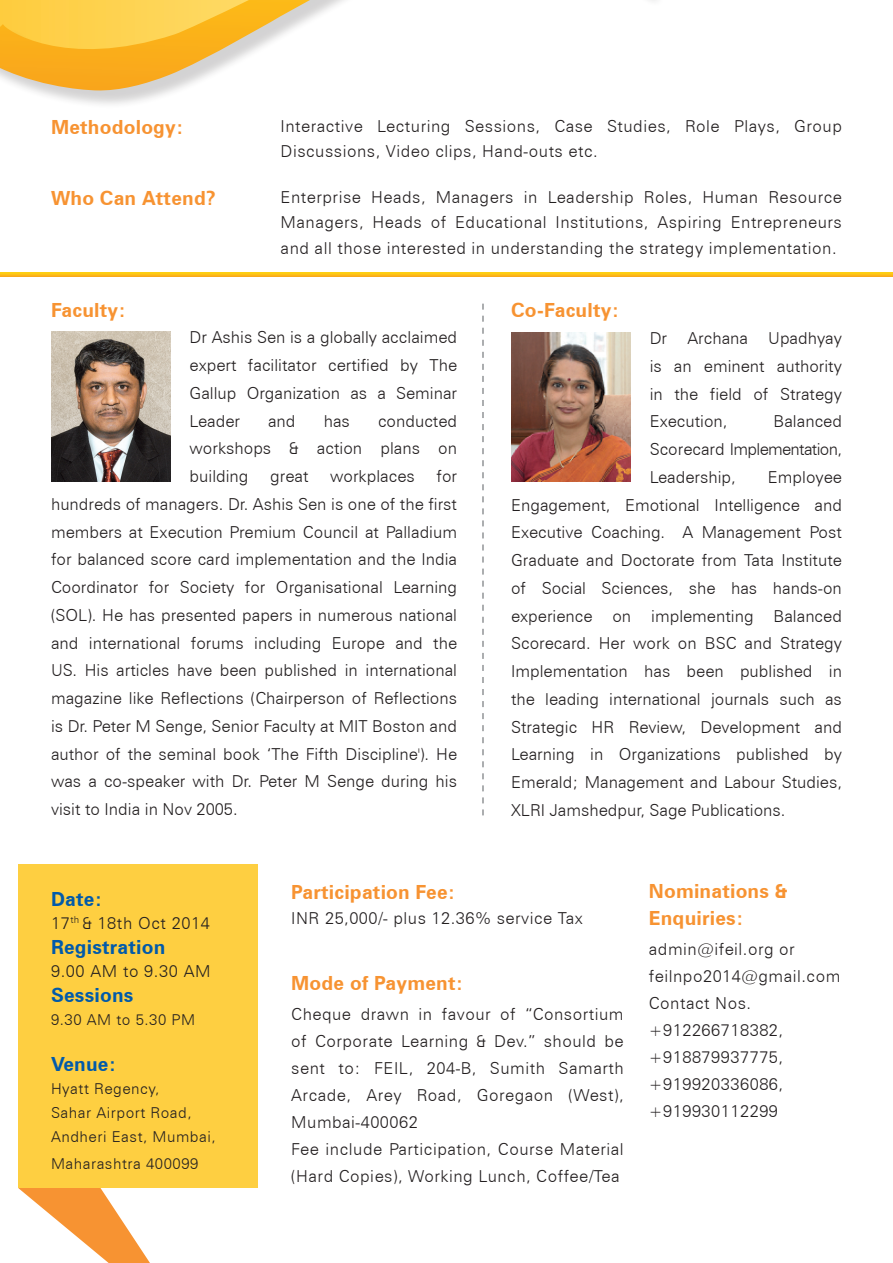
<style>
.page{position:relative;width:893px;height:1263px;background:#fff}
.page>*{position:absolute;margin:0;border:0;box-sizing:border-box;transform-origin:0 0}
.t1{font:700 19.5px/27px "Zurich BT";letter-spacing:.01em;color:#f79332}
.t2{font:700 19.5px "Zurich BT";letter-spacing:.01em;color:#015aaa}
.t3{font:300 16.5px/27.8px "Zurich BT";letter-spacing:.03em;color:#231f20;text-align:justify}
.t4{font:300 16.5px "Zurich BT";color:#231f20}
.t5{font:300 15px/24px "Zurich BT";letter-spacing:.035em;color:#231f20}
</style>
<div class="page">
<hr style="left:0;top:273px;width:893px;height:3px;background:#fdc117">
<img style="left:51px;top:332px;width:120px;height:149px">
<img style="left:511px;top:333px;width:120px;height:149px">
<svg style="left:18px;top:1188px;width:132px;height:75px"></svg>
<div style="left:18px;top:865px;width:239px;height:323px;background:#fecf41"></div>
<svg style="left:0;top:0;width:310px;height:91px"></svg>
<svg style="left:482px;top:304px;width:2px;height:511px"></svg>
<p class="t1" style="left:51px;top:113px;width:134px">Methodology:</p>
<p class="t1" style="left:51px;top:184px;width:166px">Who Can Attend?</p>
<p class="t1" style="left:51px;top:297px;width:76px">Faculty:</p>
<p class="t3" style="left:281px;top:113px;width:563px;line-height:25.5px">Interactive Lecturing Sessions, Case Studies, Role Plays, Group<br>Discussions, Video clips, Hand-outs etc.</p>
<p class="t3" style="left:281px;top:184px;width:563px;line-height:25.5px">Enterprise Heads, Managers in Leadership Roles, Human Resource Managers, Heads of Educational Institutions, Aspiring Entrepreneurs and all those interested in understanding the strategy implementation.</p>
<p class="t1" style="left:511px;top:297px;width:109px">Co-Faculty:</p>
<p class="t3" style="left:190px;top:324px;width:269px">Dr Ashis Sen is a globally acclaimed expert facilitator certified by The Gallup Organization as a Seminar Leader</p>
<p class="t3" style="left:190px;top:407px;width:269px;text-indent:188px">conducted workshops &amp; action plans on building</p>
<p class="t3" style="left:268px;top:407px;width:29px">and</p>
<p class="t3" style="left:324px;top:407px;width:28px">has</p>
<p class="t3" style="left:51px;top:462px;width:408px;text-indent:386px">for hundreds of managers. Dr. Ashis Sen is one of the first members at Execution Premium Council at Palladium for balanced score card implementation and the India Coordinator for Society for Organisational Learning (SOL). He has presented papers in numerous national and international forums including Europe and the US. His articles have been published in international magazine like Reflections (Chairperson of Reflections is Dr. Peter M Senge, Senior Faculty at MIT Boston and author of the seminal book ‘The Fifth Discipline'). He was a co-speaker with Dr. Peter M Senge during his visit to India in Nov 2005.</p>
<p class="t3" style="left:270px;top:462px;width:40px">great</p>
<p class="t4" style="left:330px;top:466px;width:86px">workplaces</p>
<p class="t3" style="left:650px;top:324px;width:194px">Dr Archana Upadhyay is an eminent authority in the field of Strategy Execution,</p>
<p class="t3" style="left:650px;top:408px;width:194px;text-indent:124px">Balanced Scorecard Implementation, Leadership,</p>
<p class="t3" style="left:511px;top:463px;width:332px;text-indent:257px">Employee Engagement, Emotional Intelligence and Executive Coaching. A Management Post Graduate and Doctorate from Tata Institute of Social Sciences, she has hands-on experience on implementing Balanced Scorecard. Her work on BSC and Strategy Implementation has been published in the leading international journals such as Strategic HR Review, Development and Learning in Organizations published by Emerald; Management and Labour Studies, XLRI Jamshedpur, Sage Publications.</p>
<p class="t2" style="left:51px;top:887px;width:53px">Date:</p>
<p class="t3" style="left:51px;top:909px;width:160px">17<sup>th</sup> &amp; 18th Oct 2014</p>
<p class="t2" style="left:51px;top:935px;width:116px">Registration</p>
<p class="t3" style="left:51px;top:957px;width:161px">9.00 AM to 9.30 AM</p>
<p class="t2" style="left:51px;top:983px;width:84px">Sessions</p>
<p class="t5" style="left:51px;top:1007px;width:146px">9.30 AM to 5.30 PM</p>
<p class="t2" style="left:51px;top:1053px;width:67px">Venue:</p>
<p class="t5" style="left:51px;top:1076px;width:166px">Hyatt Regency,<br>Sahar Airport Road,<br>Andheri East, Mumbai,</p>
<p class="t5" style="left:51px;top:1151px;width:149px">Maharashtra 400099</p>
<p class="t1" style="left:291px;top:878px;width:166px">Participation Fee:</p>
<p class="t3" style="left:291px;top:904px;width:293px">INR 25,000/- plus 12.36% service Tax</p>
<p class="t1" style="left:291px;top:969px;width:173px">Mode of Payment:</p>
<p class="t3" style="left:291px;top:1000px;width:334px;line-height:27px">Cheque drawn in favour of “Consortium of Corporate Learning &amp; Dev.” should be sent to: FEIL, 204-B, Sumith Samarth Arcade, Arey Road, Goregaon (West), Mumbai-400062</p>
<p class="t3" style="left:291px;top:1135px;width:334px;line-height:27px">Fee include Participation, Course Material (Hard Copies), Working Lunch, Coffee/Tea</p>
<p class="t1" style="left:649px;top:878px;width:140px">Nominations &amp;<br>Enquiries:</p>
<p class="t3" style="left:649px;top:935px;width:193px;line-height:27px">admin@ifeil.org or feilnpo2014@gmail.com</p>
<p class="t3" style="left:649px;top:989px;width:136px;line-height:27px;text-align:left">Contact Nos. +912266718382, +918879937775, +919920336086, +919930112299</p>
</div>
